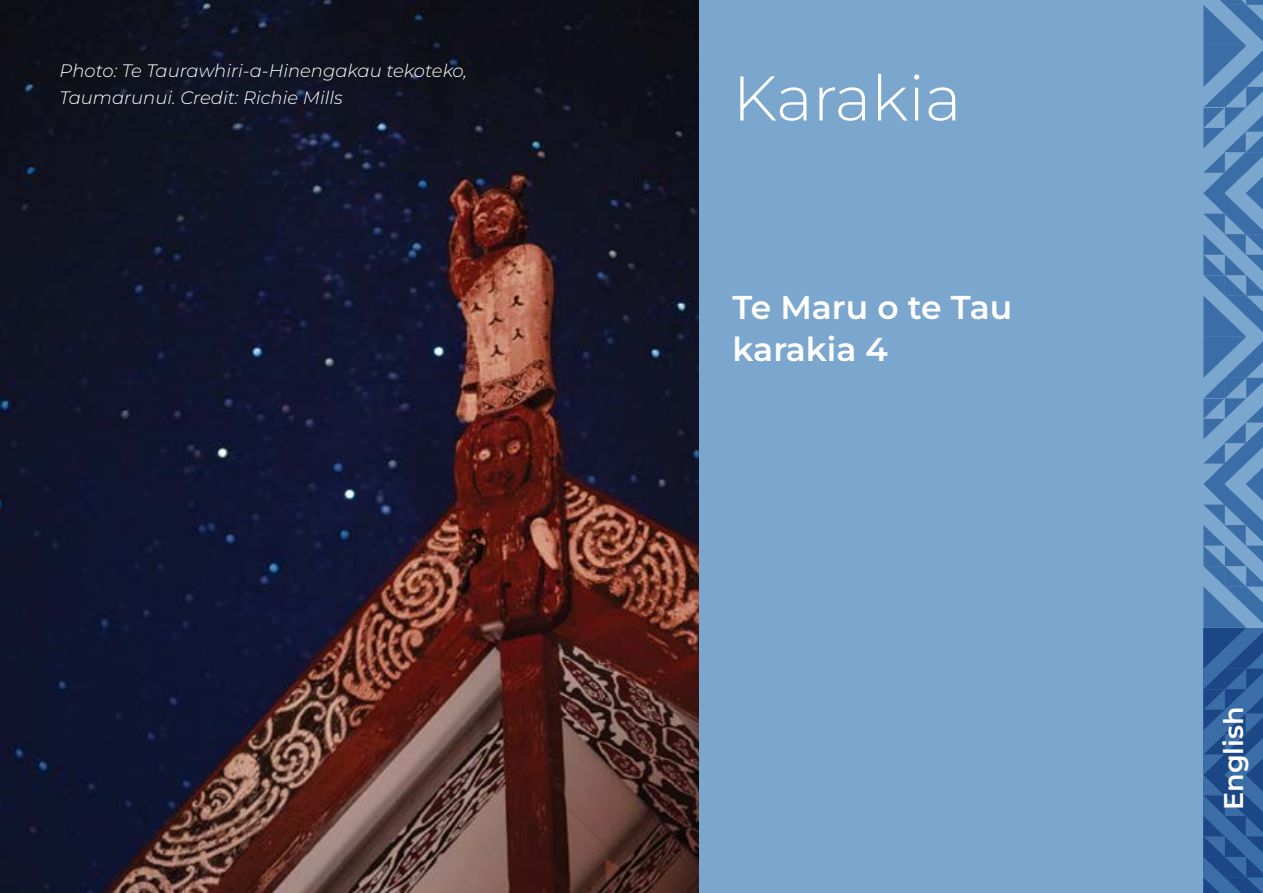
<style>
.page{position:relative;width:1263px;height:893px;background:#7ba7ce}
.page>*{position:absolute;margin:0;border:0;box-sizing:border-box;transform-origin:0 0}
.t1{font:300 63px "Montserrat";color:#fff}
.t2{font:600 33px/42px "Montserrat";color:#fff}
.t3{font:600 27px "Montserrat";color:#fff}
.t4{font:italic 300 18px/27px "Montserrat";color:#fff}
</style>
<div class="page">
<img style="left:0;top:0;width:699px;height:893px">
<svg style="left:1203px;top:0;width:60px;height:628px"></svg>
<svg style="left:1203px;top:628px;width:60px;height:265px"></svg>
<p class="t4" style="left:60px;top:56px;width:409px">Photo: Te Taurawhiri-a-Hinengakau tekoteko,<br>Taumarunui. Credit: Richie Mills</p>
<h1 class="t1" style="left:733px;top:55px;width:230px">Karakia</h1>
<h2 class="t2" style="left:733px;top:285px;width:281px">Te Maru o te Tau karakia 4</h2>
<h3 class="t3" style="left:1214px;top:810px;width:105px;rotate:-90deg">English</h3>
</div>
